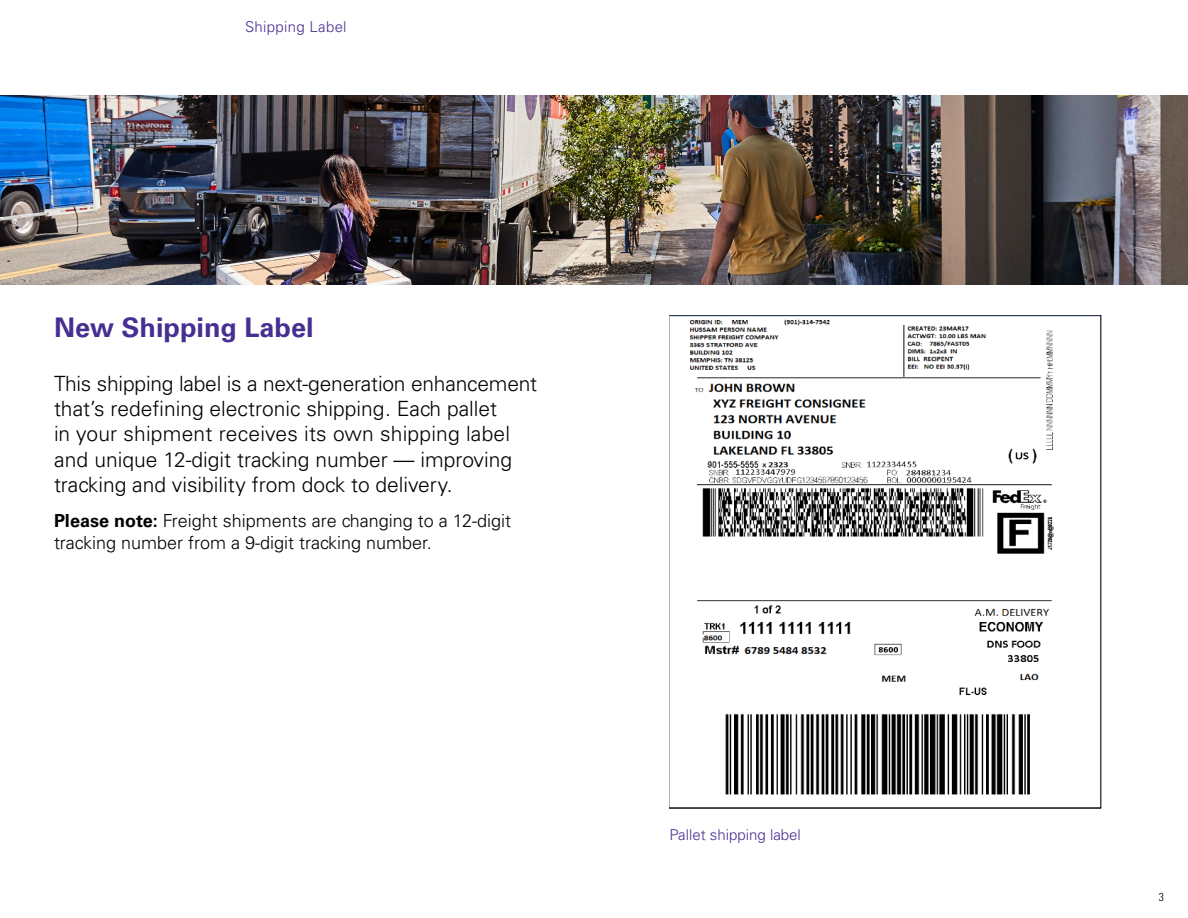
<style>
.page{position:relative;width:1188px;height:918px;background:#fff}
.page>*{position:absolute;margin:0;border:0;box-sizing:border-box;transform-origin:0 0}
.t1{font:700 27px "Univers LT Std";color:#472f92}
.t2{font:300 21px/25.2px "Univers LT Std";color:#000}
.t3{font:300 18px/21.6px "Univers LT Std";color:#000}
.t4{font:300 15px "Univers LT Std";color:#472f92}
.t5{font:300 15px "Univers LT Std";letter-spacing:.02em;color:#472f92}
.t6{font:300 condensed 11.55px "Univers LT Std";color:#000}
.s1{font-weight:700}
</style>
<div class="page">
<img style="left:0;top:95px;width:1188px;height:714px">
<svg style="left:669px;top:315px;width:432px;height:494px"></svg>
<p class="t5" style="left:245px;top:18px;width:103px">Shipping Label</p>
<p class="t1" style="left:54px;top:312px;width:261px">New Shipping Label</p>
<p class="t2" style="left:54px;top:371px;width:485px">This shipping label is a next-generation enhancement that’s redefining electronic shipping. Each pallet<br>in your shipment receives its own shipping label and unique 12-digit tracking number — improving tracking and visibility from dock to delivery.</p>
<p class="t3" style="left:54px;top:510px;width:459px"><span class="s1">Please note:</span> Freight shipments are changing to a 12-digit tracking number from a 9-digit tracking number.</p>
<p class="t4" style="left:670px;top:825px;width:133px">Pallet shipping label</p>
<p class="t6" style="left:1159px;top:890px;width:7px">3</p>
</div>
